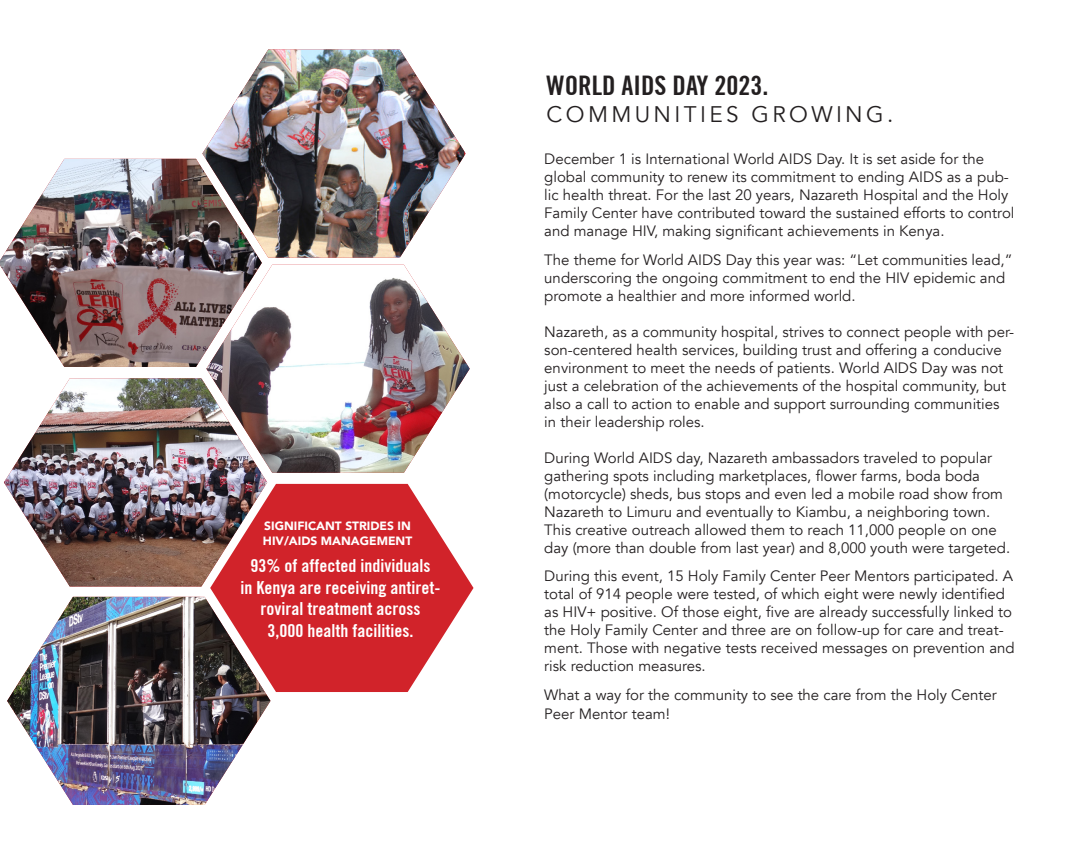
<style>
.page{position:relative;width:1080px;height:864px;background:#fff}
.page>*{position:absolute;margin:0;border:0;box-sizing:border-box;transform-origin:0 0}
.t1{font:700 condensed 27px "Trade Gothic No.20";color:#231f20}
.t2{font:22.5px "Avenir";letter-spacing:.15em;color:#231f20}
.t3{font:700 condensed 18px/21.6px "Trade Gothic No.20";color:#fff;text-align:center}
.t4{font:15px/18px "Avenir";color:#231f20}
.t5{font:900 12px "Avenir";color:#fff}
</style>
<div class="page">
<img style="left:4px;top:378px;width:263px;height:208px">
<img style="left:0;top:159px;width:262px;height:208px">
<img style="left:206px;top:265px;width:264px;height:208px">
<svg style="left:210px;top:484px;width:264px;height:208px;background:#d1464b"></svg>
<img style="left:7px;top:597px;width:263px;height:208px">
<img style="left:202px;top:50px;width:262px;height:208px">
<p class="t5" style="left:264px;top:516px;width:148px">SIGNIFICANT STRIDES IN</p>
<p class="t5" style="left:263px;top:530px;width:151px">HIV/AIDS MANAGEMENT</p>
<p class="t3" style="left:251px;top:555px;width:181px">93% of affected individuals</p>
<p class="t3" style="left:241px;top:577px;width:201px">in Kenya are receiving antiret&shy;roviral treatment across</p>
<p class="t3" style="left:268px;top:620px;width:147px">3,000 health facilities.</p>
<p class="t1" style="left:547px;top:69px;width:223px">WORLD AIDS DAY 2023.</p>
<p class="t2" style="left:547px;top:101px;width:348px">COMMUNITIES GROWING.</p>
<p class="t4" style="left:544px;top:150px;width:472px">December 1 is International World AIDS Day. It is set aside for the global community to renew its commitment to ending AIDS as a pub&shy;lic health threat. For the last 20 years, Nazareth Hospital and the Holy Family Center have contributed toward the sustained efforts to control and manage HIV, making significant achievements in Kenya.</p>
<p class="t4" style="left:544px;top:251px;width:470px">The theme for World AIDS Day this year was: “Let communities lead,” underscoring the ongoing commitment to end the HIV epidemic and promote a healthier and more informed world.</p>
<p class="t4" style="left:544px;top:323px;width:471px">Nazareth, as a community hospital, strives to connect people with per&shy;son-centered health services, building trust and offering a conducive environment to meet the needs of patients. World AIDS Day was not just a celebration of the achievements of the hospital community, but also a call to action to enable and support surrounding communities in their leadership roles.</p>
<p class="t4" style="left:544px;top:449px;width:467px">During World AIDS day, Nazareth ambassadors traveled to popular gathering spots including marketplaces, flower farms, boda boda (motorcycle) sheds, bus stops and even led a mobile road show from Nazareth to Limuru and eventually to Kiambu, a neighboring town.<br>This creative outreach allowed them to reach 11,000 people on one day (more than double from last year) and 8,000 youth were targeted.</p>
<p class="t4" style="left:544px;top:567px;width:472px">During this event, 15 Holy Family Center Peer Mentors participated. A total of 914 people were tested, of which eight were newly identified as HIV+ positive. Of those eight, five are already successfully linked to the Holy Family Center and three are on follow-up for care and treat&shy;ment. Those with negative tests received messages on prevention and risk reduction measures.</p>
<p class="t4" style="left:544px;top:685px;width:454px;line-height:19.8px">What a way for the community to see the care from the Holy Center<br>Peer Mentor team!</p>
</div>
